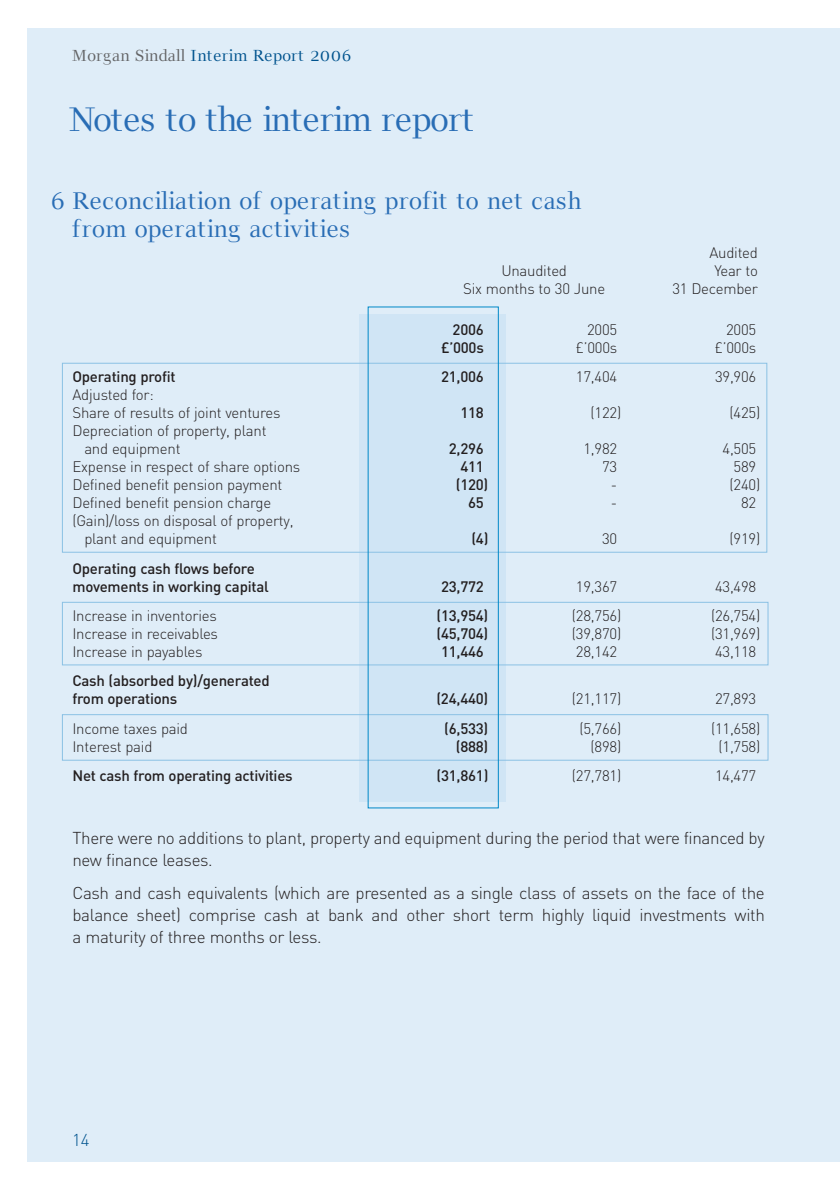
<style>
.page{position:relative;width:840px;height:1189px;background:#fff}
.page>*{position:absolute;margin:0;border:0;box-sizing:border-box;transform-origin:0 0}
.t1{font:34px "Interviewer Regularly";letter-spacing:-.035em;color:#296db5}
.t2{font:24px/28px "Interviewer Regularly";color:#296db5}
.t3{font:300 17px/22px "DIN";letter-spacing:-.02em;color:#231f20}
.t4{font:300 17px "DIN";color:#00538e}
.t5{font:16px "Interviewer Regularly";color:#00538e}
.t6{font:300 15px/18px "DIN";letter-spacing:-.015em;color:#231f20}
.t7{font:500 15px/18px "DIN";letter-spacing:-.015em;color:#231f20}
.s1{color:#636466}
</style>
<div class="page">
<div style="left:28px;top:28px;width:811px;height:1133px;background:#dfedf8"></div>
<div style="left:359px;top:314px;width:147px;height:487px;background:#d0e5f5"></div>
<svg style="left:62px;top:362px;width:706px;height:399px"></svg>
<p class="t5" style="left:72px;top:49px;width:280px"><span class="s1">Morgan Sindall</span> Interim Report 2006</p>
<h1 class="t1" style="left:69px;top:104px;width:407px">Notes to the interim report</h1>
<h2 class="t2" style="left:72px;top:189px;width:510px;text-indent:-22px">6 Reconciliation of operating profit to net cash from operating activities</h2>
<p class="t6" style="left:709px;top:245px;width:50px">Audited</p>
<p class="t6" style="left:501px;top:263px;width:67px">Unaudited</p>
<p class="t6" style="left:714px;top:263px;width:45px">Year to</p>
<p class="t6" style="left:463px;top:281px;width:143px">Six months to 30 June</p>
<p class="t6" style="left:672px;top:281px;width:87px">31 December</p>
<p class="t7" style="left:452px;top:322px;width:33px">2006</p>
<p class="t6" style="left:586px;top:322px;width:32px">2005</p>
<p class="t6" style="left:725px;top:322px;width:32px">2005</p>
<p class="t7" style="left:441px;top:340px;width:44px">£’000s</p>
<p class="t6" style="left:575px;top:340px;width:43px">£’000s</p>
<p class="t6" style="left:714px;top:340px;width:43px">£’000s</p>
<p class="t7" style="left:72px;top:369px;width:105px">Operating profit</p>
<p class="t7" style="left:441px;top:369px;width:44px">21,006</p>
<p class="t6" style="left:575px;top:369px;width:43px">17,404</p>
<p class="t6" style="left:714px;top:369px;width:43px">39,906</p>
<p class="t6" style="left:72px;top:387px;width:209px">Adjusted for:<br>Share of results of joint ventures</p>
<p class="t7" style="left:460px;top:405px;width:25px">118</p>
<p class="t6" style="left:590px;top:405px;width:32px">(122)</p>
<p class="t6" style="left:729px;top:405px;width:32px">(425)</p>
<p class="t6" style="left:84px;top:423px;width:184px;text-indent:-12px">Depreciation of property, plant and equipment</p>
<p class="t7" style="left:448px;top:441px;width:37px">2,296</p>
<p class="t6" style="left:583px;top:441px;width:35px">1,982</p>
<p class="t6" style="left:722px;top:441px;width:35px">4,505</p>
<p class="t6" style="left:72px;top:459px;width:229px">Expense in respect of share options</p>
<p class="t7" style="left:460px;top:459px;width:25px">411</p>
<p class="t6" style="left:601px;top:459px;width:17px">73</p>
<p class="t6" style="left:733px;top:459px;width:24px">589</p>
<p class="t6" style="left:72px;top:477px;width:211px">Defined benefit pension payment</p>
<p class="t7" style="left:455px;top:477px;width:34px">(120)</p>
<p class="t6" style="left:610px;top:477px;width:8px">-</p>
<p class="t6" style="left:729px;top:477px;width:32px">(240)</p>
<p class="t6" style="left:72px;top:495px;width:200px">Defined benefit pension charge</p>
<p class="t7" style="left:468px;top:495px;width:17px">65</p>
<p class="t6" style="left:610px;top:495px;width:8px">-</p>
<p class="t6" style="left:740px;top:495px;width:17px">82</p>
<p class="t6" style="left:84px;top:513px;width:211px;text-indent:-12px">(Gain)/loss on disposal of property, plant and equipment</p>
<p class="t7" style="left:471px;top:531px;width:19px">(4)</p>
<p class="t6" style="left:601px;top:531px;width:17px">30</p>
<p class="t6" style="left:729px;top:531px;width:32px">(919)</p>
<p class="t7" style="left:72px;top:561px;width:198px">Operating cash flows before movements in working capital</p>
<p class="t7" style="left:441px;top:579px;width:44px">23,772</p>
<p class="t6" style="left:575px;top:579px;width:43px">19,367</p>
<p class="t6" style="left:714px;top:579px;width:43px">43,498</p>
<p class="t6" style="left:72px;top:608px;width:146px">Increase in inventories</p>
<p class="t7" style="left:436px;top:608px;width:53px">(13,954)</p>
<p class="t6" style="left:571px;top:608px;width:51px">(28,756)</p>
<p class="t6" style="left:710px;top:608px;width:51px">(26,754)</p>
<p class="t6" style="left:72px;top:626px;width:147px">Increase in receivables</p>
<p class="t7" style="left:436px;top:626px;width:53px">(45,704)</p>
<p class="t6" style="left:571px;top:626px;width:51px">(39,870)</p>
<p class="t6" style="left:710px;top:626px;width:51px">(31,969)</p>
<p class="t6" style="left:72px;top:644px;width:131px">Increase in payables</p>
<p class="t7" style="left:441px;top:644px;width:44px">11,446</p>
<p class="t6" style="left:575px;top:644px;width:43px">28,142</p>
<p class="t6" style="left:714px;top:644px;width:43px">43,118</p>
<p class="t7" style="left:72px;top:673px;width:199px">Cash (absorbed by)/generated from operations</p>
<p class="t7" style="left:436px;top:691px;width:53px">(24,440)</p>
<p class="t6" style="left:571px;top:691px;width:51px">(21,117)</p>
<p class="t6" style="left:714px;top:691px;width:43px">27,893</p>
<p class="t6" style="left:72px;top:721px;width:117px">Income taxes paid</p>
<p class="t7" style="left:444px;top:721px;width:46px">(6,533)</p>
<p class="t6" style="left:579px;top:721px;width:43px">(5,766)</p>
<p class="t6" style="left:710px;top:721px;width:51px">(11,658)</p>
<p class="t6" style="left:72px;top:739px;width:81px">Interest paid</p>
<p class="t7" style="left:455px;top:739px;width:34px">(888)</p>
<p class="t6" style="left:590px;top:739px;width:32px">(898)</p>
<p class="t6" style="left:718px;top:739px;width:43px">(1,758)</p>
<p class="t7" style="left:72px;top:768px;width:222px">Net cash from operating activities</p>
<p class="t7" style="left:436px;top:768px;width:53px">(31,861)</p>
<p class="t6" style="left:571px;top:768px;width:51px">(27,781)</p>
<p class="t6" style="left:714px;top:768px;width:43px">14,477</p>
<p class="t3" style="left:72px;top:828px;width:693px">There were no additions to plant, property and equipment during the period that were financed by new finance leases.</p>
<p class="t3" style="left:72px;top:884px;width:693px;text-align:justify">Cash and cash equivalents (which are presented as a single class of assets on the face of the balance sheet) comprise cash at bank and other short term highly liquid investments with a maturity of three months or less.</p>
<p class="t4" style="left:72px;top:1133px;width:19px">14</p>
</div>
